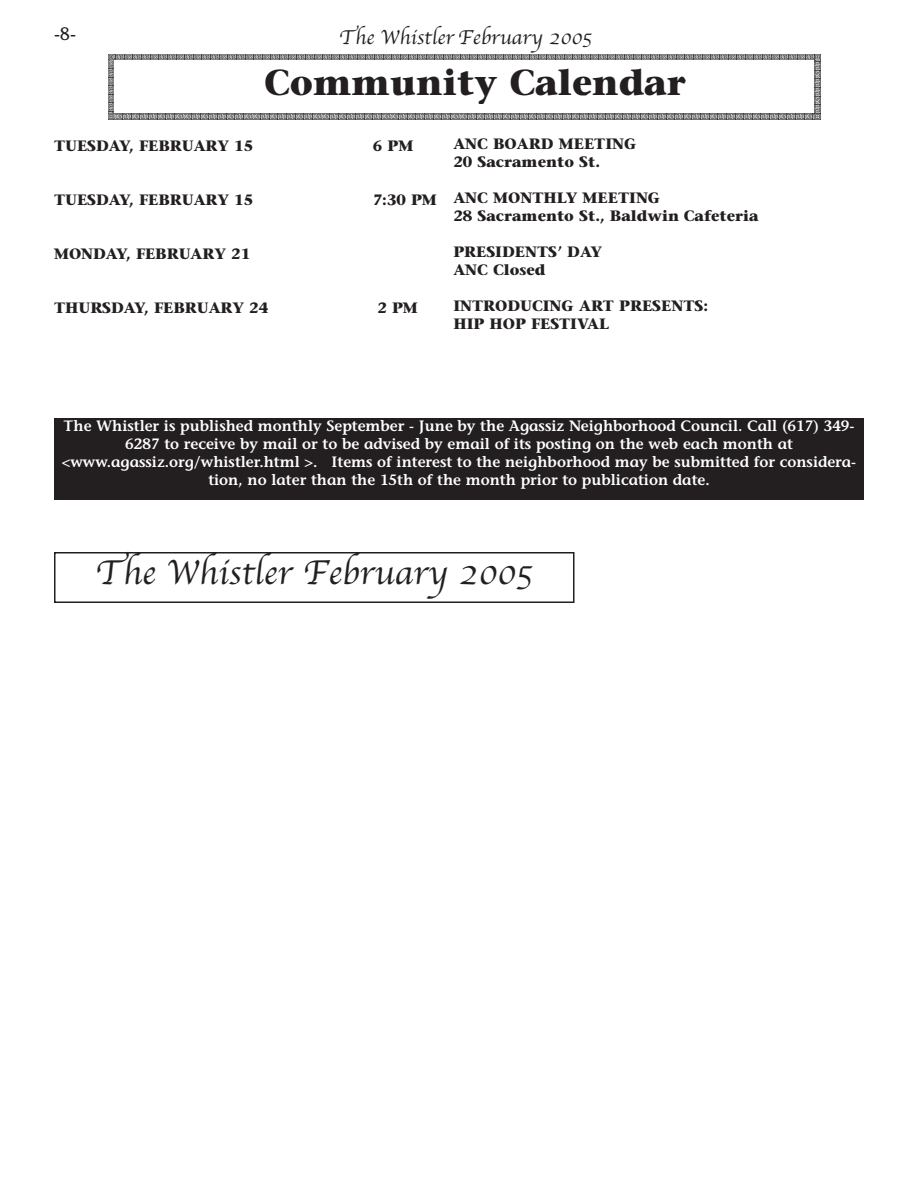
<style>
.page{position:relative;width:918px;height:1188px;background:#fff}
.page>*{position:absolute;margin:0;border:0;box-sizing:border-box;transform-origin:0 0}
.t1{font:36px "Apple Chancery";color:#231f20}
.t2{font:700 36px "Stone Serif";color:#231f20}
.t3{font:21px "Apple Chancery";color:#231f20}
.t4{font:18px "Stone Informal";color:#231f20}
.t5{font:600 15px/18px "Stone Informal";color:#fff;text-align:center}
.t6{font:700 15px/18px "Stone Serif";color:#231f20}
</style>
<div class="page">
<svg style="left:108px;top:54px;width:712px;height:65px"></svg>
<div style="left:54px;top:418px;width:810px;height:82px;background:#231f20"></div>
<div style="left:54px;top:552px;width:520px;height:51px;border:2px solid #231f20"></div>
<p class="t4" style="left:54px;top:27px;width:24px">-8-</p>
<h2 class="t3" style="left:339px;top:24px;width:255px">The Whistler February 2005</h2>
<h1 class="t2" style="left:264px;top:69px;width:423px">Community Calendar</h1>
<p class="t6" style="left:54px;top:138px;width:201px">TUESDAY, FEBRUARY 15</p>
<p class="t6" style="left:373px;top:138px;width:42px">6 PM</p>
<p class="t6" style="left:453px;top:136px;width:185px">ANC BOARD MEETING<br>20 Sacramento St.</p>
<p class="t6" style="left:453px;top:190px;width:307px">ANC MONTHLY MEETING<br>28 Sacramento St., Baldwin Cafeteria</p>
<p class="t6" style="left:453px;top:244px;width:150px">PRESIDENTS’ DAY<br>ANC Closed</p>
<p class="t6" style="left:453px;top:298px;width:256px">INTRODUCING ART PRESENTS:<br>HIP HOP FESTIVAL</p>
<p class="t6" style="left:54px;top:192px;width:201px">TUESDAY, FEBRUARY 15</p>
<p class="t6" style="left:373px;top:192px;width:66px">7:30 PM</p>
<p class="t6" style="left:54px;top:246px;width:198px">MONDAY, FEBRUARY 21</p>
<p class="t6" style="left:54px;top:300px;width:216px">THURSDAY, FEBRUARY 24</p>
<p class="t6" style="left:377px;top:300px;width:42px">2 PM</p>
<p class="t5" style="left:62px;top:418px;width:796px">The Whistler is published monthly September - June by the Agassiz Neighborhood Council. Call (617) 349- 6287 to receive by mail or to be advised by email of its posting on the web each month at &lt;www.agassiz.org/whistler.html &gt;. Items of interest to the neighborhood may be submitted for considera&shy;tion, no later than the 15th of the month prior to publication date.</p>
<h1 class="t1" style="left:96px;top:550px;width:439px">The Whistler February 2005</h1>
</div>
